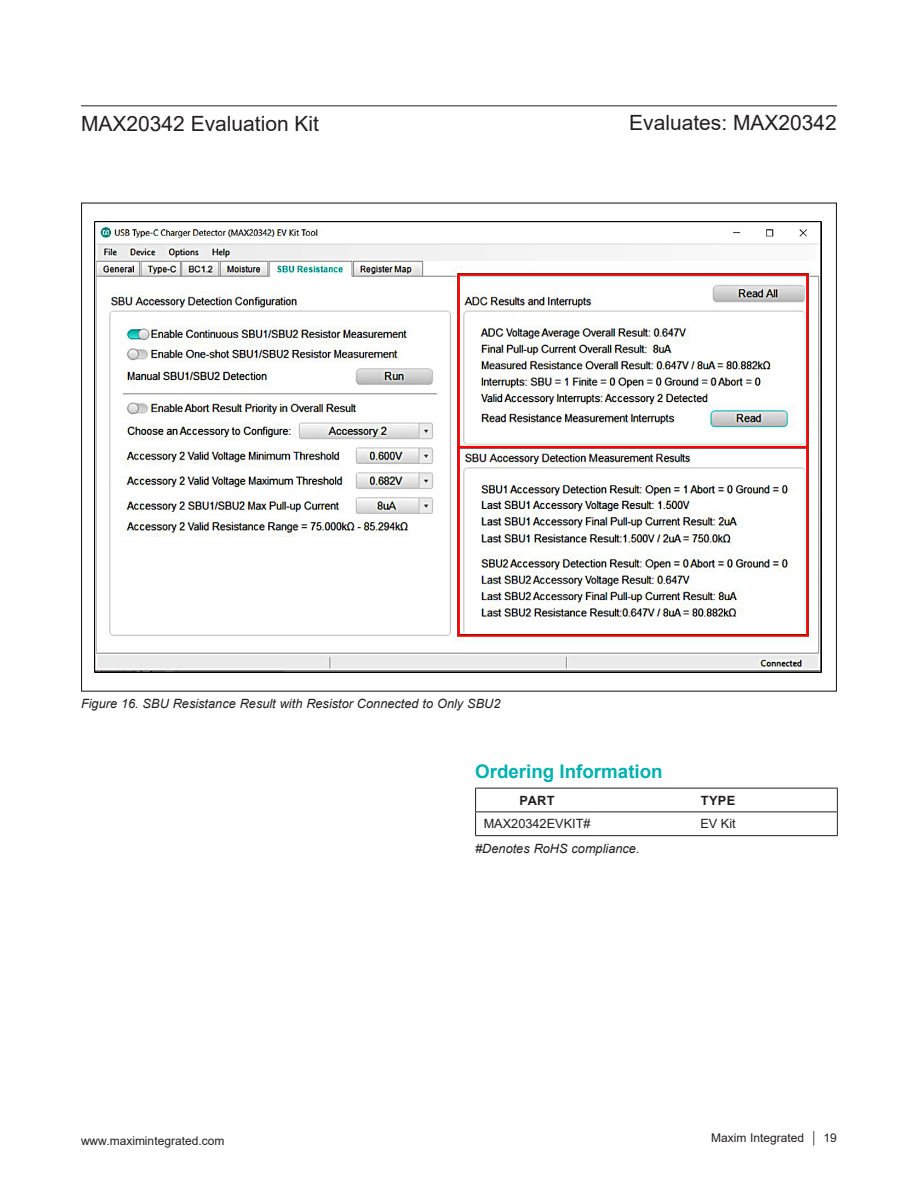
<style>
.page{position:relative;width:918px;height:1188px;background:#fff}
.page>*{position:absolute;margin:0;border:0;box-sizing:border-box;transform-origin:0 0}
.t1{font:21px "Arial";color:#231f20}
.H1{font:700 18.75px "Arial";color:#00b1b0}
.Caption_-_Figures{font:italic 12.75px "Arial";color:#231f20}
.Caption{font:italic 12.75px "Arial";color:#231f20}
.Table_Text{font:12.75px "Arial";color:#231f20}
.Table_Header{font:700 12.75px "Arial";letter-spacing:.035em;color:#231f20}
.t2{font:12px "Arial";color:#231f20}
</style>
<div class="page">
<hr style="left:81px;top:105px;width:756px;height:1px;background:#231f20">
<hr style="left:475px;top:788px;width:124px;height:1px;background:#231f20">
<hr style="left:599px;top:788px;width:239px;height:1px;background:#231f20">
<hr style="left:475px;top:812px;width:124px;height:1px;background:#231f20">
<svg style="left:475px;top:788px;width:1px;height:47px"></svg>
<hr style="left:599px;top:812px;width:239px;height:1px;background:#231f20">
<svg style="left:837px;top:788px;width:1px;height:47px"></svg>
<hr style="left:475px;top:835px;width:124px;height:1px;background:#231f20">
<hr style="left:599px;top:835px;width:239px;height:1px;background:#231f20">
<img style="left:94px;top:221px;width:727px;height:451px">
<h1 class="t1" style="left:81px;top:109px;width:240px">MAX20342 Evaluation Kit</h1>
<h1 class="t1" style="left:629px;top:108px;width:209px">Evaluates: MAX20342</h1>
<p class="Caption_-_Figures" style="left:81px;top:695px;width:421px">Figure 16. SBU Resistance Result with Resistor Connected to Only SBU2</p>
<p class="H1" style="left:475px;top:758px;width:189px">Ordering Information</p>
<p class="Table_Header" style="left:520px;top:791px;width:37px">PART</p>
<p class="Table_Header" style="left:701px;top:791px;width:36px">TYPE</p>
<p class="Table_Text" style="left:484px;top:815px;width:109px">MAX20342EVKIT#</p>
<p class="Table_Text" style="left:700px;top:815px;width:37px">EV Kit</p>
<p class="Caption" style="left:475px;top:841px;width:166px">#Denotes RoHS compliance.</p>
<p class="t2" style="left:81px;top:1132px;width:145px">www.maximintegrated.com</p>
<p class="t2" style="left:711px;top:1129px;width:127px">Maxim Integrated │ 19</p>
</div>
